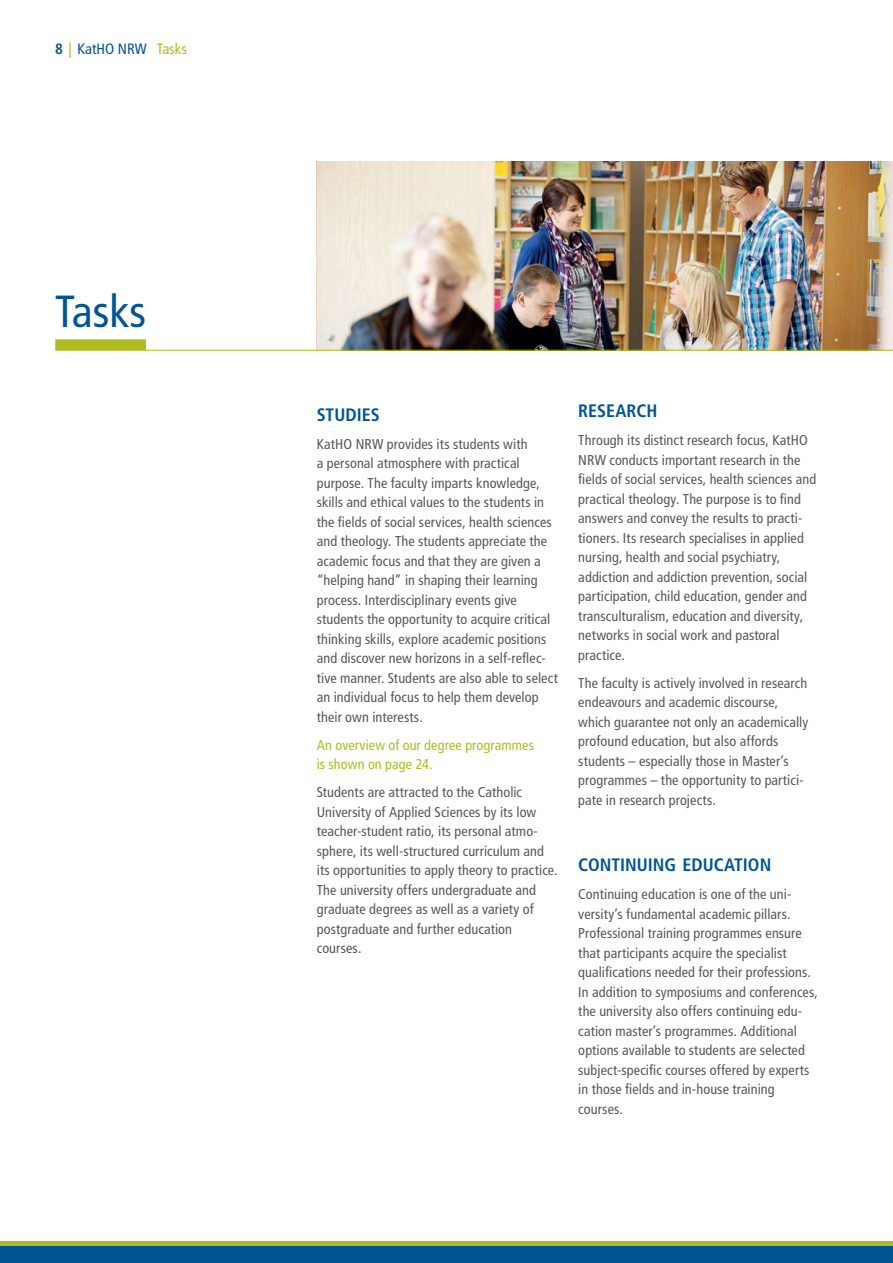
<style>
.page{position:relative;width:893px;height:1263px;background:#fff}
.page>*{position:absolute;margin:0;border:0;box-sizing:border-box;transform-origin:0 0}
.t1{font:condensed 45px "Frutiger LT Std";color:#005594}
.t2{font:700 condensed 18px "Frutiger LT Std";color:#005594}
.t3{font:condensed 15px "Frutiger LT Std";color:#005594}
.t4{font:condensed 14.25px/19.5px "Frutiger LT Std";letter-spacing:.005em;color:#57585a}
.t5{font:condensed 14.25px/19.5px "Frutiger LT Std";letter-spacing:.005em;color:#aebc21}
.s1{font-weight:700}
.s2{color:#aebc21}
</style>
<div class="page">
<hr style="left:892px;top:351px;width:1px;height:908px;background:#dce3f0">
<img style="left:317px;top:161px;width:576px;height:189px">
<div style="left:55px;top:339px;width:91px;height:11px;background:#aebc21"></div>
<div style="left:0;top:1242px;width:893px;height:21px;background:#005594"></div>
<hr style="left:0;top:1242px;width:893px;height:4px;background:#aebc21">
<hr style="left:55px;top:350px;width:838px;height:1px;background:#aebc21">
<p class="t3" style="left:55px;top:40px;width:133px"><span class="s1">8</span> <span class="s2">|</span> KatHO NRW <span class="s2">Tasks</span></p>
<h1 class="t1" style="left:55px;top:285px;width:92px">Tasks</h1>
<p class="t2" style="left:317px;top:404px;width:64px">STUDIES</p>
<p class="t4" style="left:317px;top:434px;width:243px">KatHO NRW provides its students with<br>a personal atmosphere with practical purpose. The faculty imparts knowledge, skills and ethical values to the students in the fields of social services, health sciences and theology. The students appreciate the academic focus and that they are given a “helping hand” in shaping their learning process. Interdisciplinary events give students the opportunity to acquire critical thinking skills, explore academic positions and discover new horizons in a self-reflec&shy;tive manner. Students are also able to select an individual focus to help them develop their own interests.</p>
<p class="t5" style="left:317px;top:735px;width:219px">An overview of our degree programmes is shown on page 24.</p>
<p class="t4" style="left:317px;top:782px;width:242px">Students are attracted to the Catholic University of Applied Sciences by its low teacher-student ratio, its personal atmo&shy;sphere, its well-structured curriculum and its opportunities to apply theory to practice.<br>The university offers undergraduate and graduate degrees as well as a variety of postgraduate and further education courses.</p>
<p class="t2" style="left:578px;top:401px;width:81px">RESEARCH</p>
<p class="t4" style="left:578px;top:431px;width:239px">Through its distinct research focus, KatHO NRW conducts important research in the fields of social services, health sciences and practical theology. The purpose is to find answers and convey the results to practi&shy;tioners. Its research specialises in applied nursing, health and social psychiatry, addiction and addiction prevention, social participation, child education, gender and transculturalism, education and diversity, networks in social work and pastoral practice.</p>
<p class="t4" style="left:578px;top:673px;width:232px">The faculty is actively involved in research endeavours and academic discourse, which guarantee not only an academically profound education, but also affords students – especially those in Master’s programmes – the opportunity to partici&shy;pate in research projects.</p>
<p class="t2" style="left:578px;top:854px;width:195px">CONTINUING EDUCATION</p>
<p class="t4" style="left:578px;top:884px;width:241px">Continuing education is one of the uni&shy;versity’s fundamental academic pillars.<br>Professional training programmes ensure that participants acquire the specialist qualifications needed for their professions.<br>In addition to symposiums and conferences, the university also offers continuing edu&shy;cation master’s programmes. Additional options available to students are selected subject-specific courses offered by experts in those fields and in-house training courses.</p>
</div>
